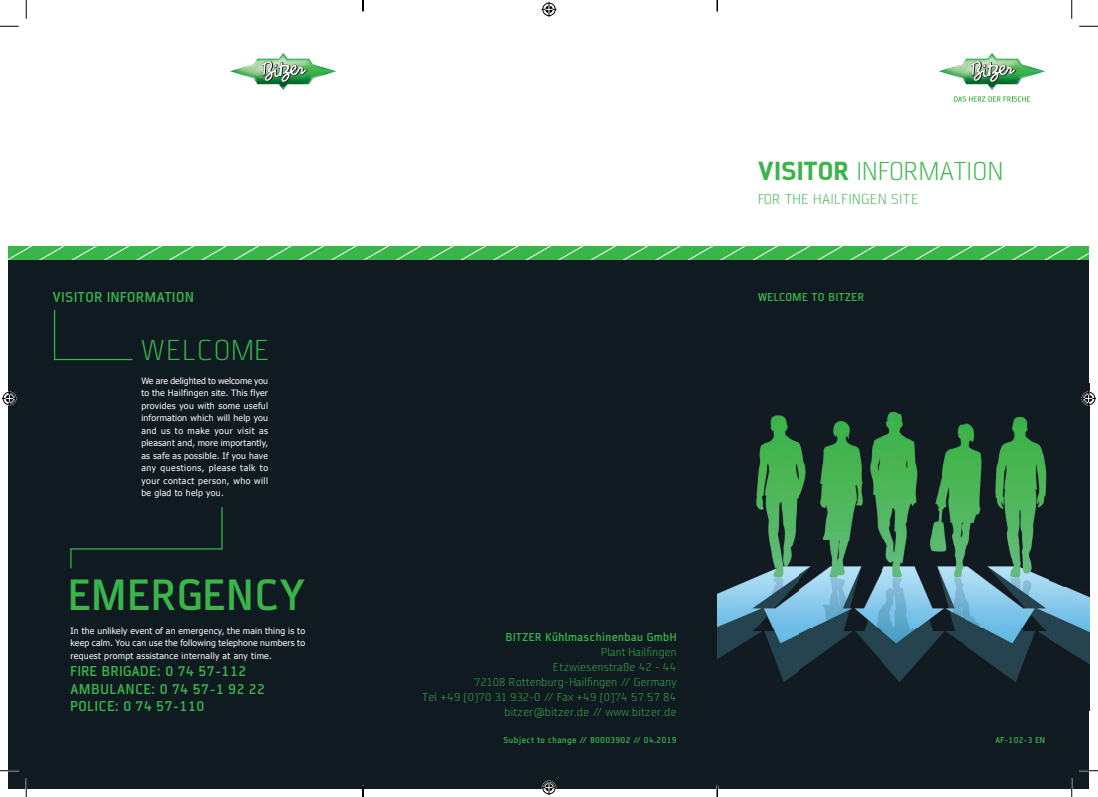
<style>
.page{position:relative;width:1098px;height:797px;background:#fff}
.page>*{position:absolute;margin:0;border:0;box-sizing:border-box;transform-origin:0 0}
.t1{font:700 38.12px "AF Diwa";letter-spacing:.05em;color:#3ab54a}
.t2{font:300 25.12px "AF Diwa";letter-spacing:.02em;color:#3ab54a}
.t3{font:300 22.5px "AF Diwa";letter-spacing:-.01em;color:#3ab54a}
.t4{font:700 12.5px/17.5px "AF Diwa";letter-spacing:.05em;color:#3ab54a}
.t5{font:300 12.5px "AF Diwa";letter-spacing:.02em;color:#3ab54a}
.t6{font:300 10px/15px "AF Diwa";letter-spacing:.02em;color:#3ab54a;text-align:right}
.t7{font:700 10px "AF Diwa";letter-spacing:.05em;color:#3ab54a}
.t8{font:8.75px/12.5px "Tahoma";letter-spacing:.03em;color:#fff;text-align:justify}
.t9{font:700 7.5px "AF Diwa";letter-spacing:.05em;color:#3ab54a}
.s1{font-weight:800}
</style>
<div class="page">
<svg style="left:9px;top:246px;width:1080px;height:14px;background:#46b955"></svg>
<div style="left:9px;top:260px;width:1080px;height:528px;background:#101a21"></div>
<img style="left:1089px;top:383px;width:1px;height:327px">
<img style="left:717px;top:411px;width:372px;height:271px">
<hr style="left:54px;top:310px;width:1px;height:50px;background:#3ab54a">
<svg style="left:70px;top:507px;width:153px;height:62px"></svg>
<hr style="left:55px;top:359px;width:78px;height:1px;background:#3ab54a">
<svg style="left:954px;top:96px;width:76px;height:6px"></svg>
<img style="left:939px;top:53px;width:106px;height:37px">
<img style="left:230px;top:53px;width:106px;height:37px">
<svg style="left:0;top:25px;width:19px;height:2px"></svg>
<svg style="left:1079px;top:25px;width:19px;height:2px"></svg>
<svg style="left:0;top:770px;width:19px;height:1px"></svg>
<svg style="left:1079px;top:770px;width:19px;height:1px"></svg>
<svg style="left:25px;top:0;width:2px;height:19px"></svg>
<svg style="left:25px;top:778px;width:2px;height:19px"></svg>
<svg style="left:1071px;top:0;width:1px;height:19px"></svg>
<svg style="left:1071px;top:778px;width:1px;height:19px"></svg>
<svg style="left:541px;top:2px;width:15px;height:15px"></svg>
<svg style="left:541px;top:780px;width:15px;height:15px"></svg>
<svg style="left:2px;top:391px;width:15px;height:15px"></svg>
<svg style="left:1081px;top:391px;width:15px;height:15px"></svg>
<svg style="left:362px;top:0;width:2px;height:11px"></svg>
<svg style="left:362px;top:785px;width:2px;height:12px"></svg>
<svg style="left:716px;top:0;width:2px;height:11px"></svg>
<svg style="left:716px;top:785px;width:2px;height:12px"></svg>
<h3 class="t4" style="left:53px;top:288px;width:142px">VISITOR INFORMATION</h3>
<h2 class="t2" style="left:140px;top:334px;width:131px">WELCOME</h2>
<p class="t8" style="left:141px;top:374px;width:128px">We are delighted to welcome you to the Hailfingen site. This flyer provides you with some useful information which will help you and us to make your visit as pleasant and, more importantly, as safe as possible. If you have any questions, please talk to your contact person, who will be glad to help you.</p>
<h1 class="t1" style="left:68px;top:570px;width:238px">EMERGENCY</h1>
<p class="t8" style="left:71px;top:624px;width:236px">In the unlikely event of an emergency, the main thing is to keep calm. You can use the following telephone numbers to request prompt assistance internally at any time.</p>
<h3 class="t4" style="left:71px;top:662px;width:196px">FIRE BRIGADE: 0 74 57-112<br>AMBULANCE: 0 74 57-1 92 22<br>POLICE: 0 74 57-110</h3>
<h3 class="t3" style="left:758px;top:158px;width:247px"><span class="s1">VISITOR</span> INFORMATION</h3>
<h3 class="t5" style="left:758px;top:191px;width:162px">FOR THE HAILFINGEN SITE</h3>
<p class="t7" style="left:758px;top:290px;width:107px">WELCOME TO BITZER</p>
<p class="t7" style="left:506px;top:630px;width:172px">BITZER Kühlmaschinenbau GmbH</p>
<p class="t6" style="left:422px;top:644px;width:256px">Plant Hailfingen<br>Etzwiesenstraße 42 - 44<br>72108 Rottenburg-Hailfingen // Germany<br>Tel +49 (0)70 31 932-0 // Fax +49 (0)74 57 57 84 bitzer@bitzer.de // www.bitzer.de</p>
<p class="t9" style="left:503px;top:735px;width:175px">Subject to change // 80003902 // 04.2019</p>
<p class="t9" style="left:995px;top:735px;width:51px">AF-102-3 EN</p>
</div>
